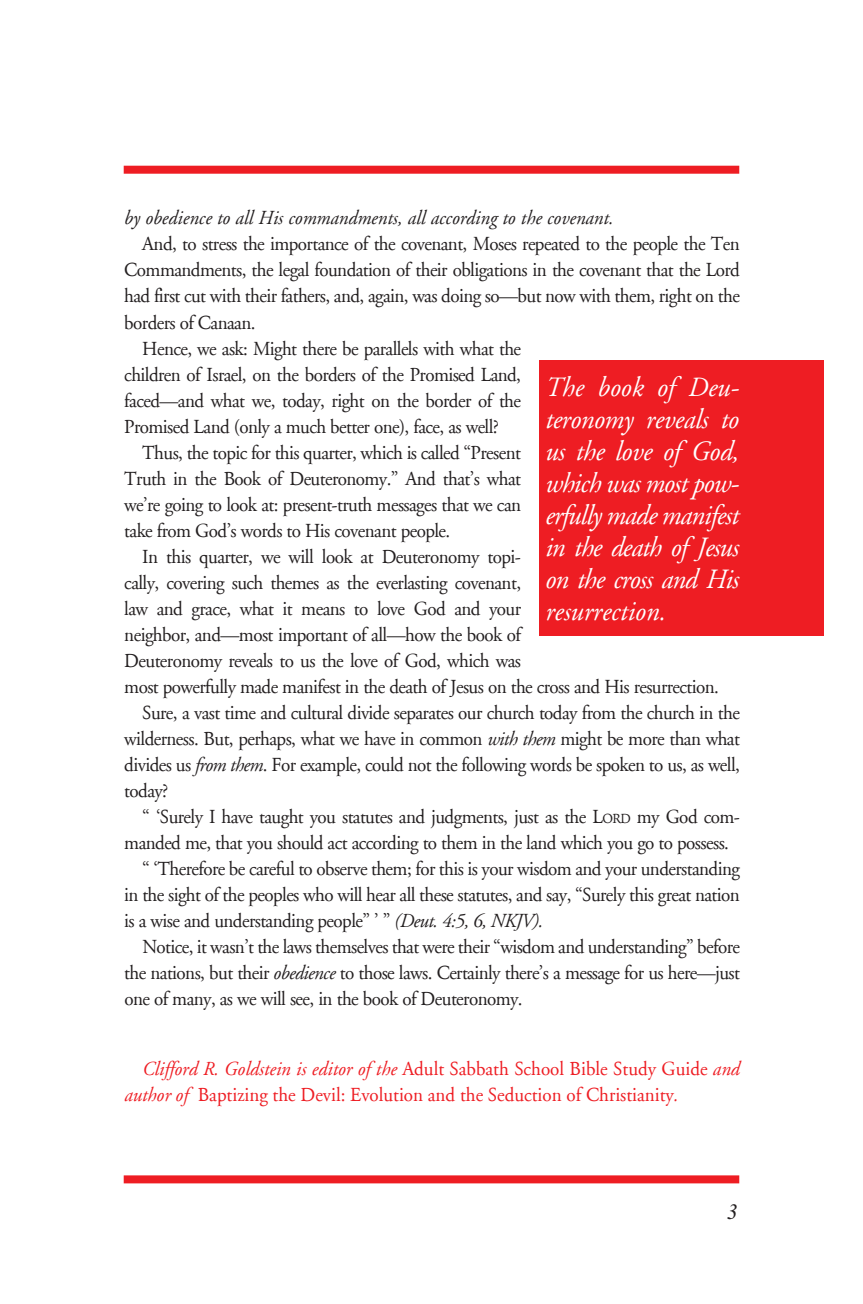
<style>
.page{position:relative;width:863px;height:1304px;background:#fff}
.page>*{position:absolute;margin:0;border:0;box-sizing:border-box;transform-origin:0 0}
.Intro_Pullout{font:italic 28px/32px "Adobe Garamond";letter-spacing:-.03em;color:#fff;text-align:justify;scale:.95 1}
.t1{font:italic 22px "Times New Roman PS Std";color:#231f20}
.t2{font:20px "Adobe Garamond";letter-spacing:-.03em;color:#231f20;scale:.95 1}
.t3{font:20px/26px "Adobe Garamond";color:#ee1d23;scale:.95 1}
.t4{font:italic 20px "Adobe Garamond";color:#231f20;scale:.95 1}
.s1{font-style:italic}
.s2{font-style:inherit}
.s3{font-size:14px}
</style>
<div class="page">
<div style="left:124px;top:166px;width:615px;height:8px;background:#ee1d23"></div>
<div style="left:124px;top:1175px;width:615px;height:8px;background:#ee1d23"></div>
<div style="left:539px;top:361px;width:284px;height:275px;background:#ee1d23"></div>
<p class="t4" style="left:124px;top:207px;width:516px">by obedience to all His commandments, all according to the covenant.</p>
<p class="t2" style="left:142px;top:233px;width:630px">And, to stress the importance of the covenant, Moses repeated to the people the Ten</p>
<p class="t2" style="left:124px;top:259px;width:649px">Commandments, the legal foundation of their obligations in the covenant that the Lord</p>
<p class="t2" style="left:124px;top:285px;width:649px">had first cut with their fathers, and, again, was doing so—but now with them, right on the</p>
<p class="t2" style="left:124px;top:311px;width:140px">borders of Canaan.</p>
<p class="t2" style="left:142px;top:337px;width:400px">Hence, we ask: Might there be parallels with what the</p>
<p class="t2" style="left:124px;top:363px;width:419px">children of Israel, on the borders of the Promised Land,</p>
<p class="t2" style="left:124px;top:389px;width:419px">faced—and what we, today, right on the border of the</p>
<p class="t2" style="left:124px;top:415px;width:396px">Promised Land (only a much better one), face, as well?</p>
<p class="t2" style="left:142px;top:441px;width:400px">Thus, the topic for this quarter, which is called “Present</p>
<p class="t2" style="left:124px;top:467px;width:419px">Truth in the Book of Deuteronomy.” And that’s what</p>
<p class="t2" style="left:124px;top:493px;width:419px">we’re going to look at: present-truth messages that we can</p>
<p class="t2" style="left:124px;top:519px;width:344px">take from God’s words to His covenant people.</p>
<p class="t2" style="left:142px;top:545px;width:399px">In this quarter, we will look at Deuteronomy topi-</p>
<p class="t2" style="left:124px;top:571px;width:419px">cally, covering such themes as the everlasting covenant,</p>
<p class="t2" style="left:124px;top:597px;width:419px">law and grace, what it means to love God and your</p>
<p class="t2" style="left:124px;top:623px;width:419px">neighbor, and—most important of all—how the book of</p>
<p class="t2" style="left:124px;top:649px;width:419px">Deuteronomy reveals to us the love of God, which was</p>
<p class="t2" style="left:124px;top:675px;width:627px">most powerfully made manifest in the death of Jesus on the cross and His resurrection.</p>
<p class="t2" style="left:142px;top:701px;width:630px">Sure, a vast time and cultural divide separates our church today from the church in the</p>
<p class="t2" style="left:124px;top:727px;width:649px">wilderness. But, perhaps, what we have in common <span class="s1">with them</span> might be more than what</p>
<p class="t2" style="left:124px;top:753px;width:649px">divides us <span class="s1">from them</span>. For example, could not the following words be spoken to us, as well,</p>
<p class="t2" style="left:124px;top:779px;width:48px">today?</p>
<p class="t2" style="left:142px;top:805px;width:630px">“ ‘Surely I have taught you statutes and judgments, just as the <span class="s2">L</span><span class="s3">ord</span> my God com-</p>
<p class="t2" style="left:124px;top:831px;width:637px">manded me, that you should act according to them in the land which you go to possess.</p>
<p class="t2" style="left:142px;top:857px;width:630px">“ ‘Therefore be careful to observe them; for this is your wisdom and your understanding</p>
<p class="t2" style="left:124px;top:883px;width:649px">in the sight of the peoples who will hear all these statutes, and say, “Surely this great nation</p>
<p class="t2" style="left:124px;top:909px;width:442px">is a wise and understanding people” ’ ” <span class="s1">(Deut. 4:5, 6, NKJV).</span></p>
<p class="t2" style="left:142px;top:935px;width:630px">Notice, it wasn’t the laws themselves that were their “wisdom and understanding” before</p>
<p class="t2" style="left:124px;top:961px;width:649px">the nations, but their <span class="s1">obedience</span> to those laws. Certainly there’s a message for us here—just</p>
<p class="t2" style="left:124px;top:987px;width:420px">one of many, as we will see, in the book of Deuteronomy.</p>
<p class="Intro_Pullout" style="left:545px;top:372px;width:205px">The book of Deu&shy;teronomy reveals to us the love of God, which was most pow&shy;erfully made manifest in the death of Jesus on the cross and His resurrection.</p>
<p class="t3" style="left:124px;top:1055px;width:649px;text-indent:18px"><span class="s1">Clifford R. Goldstein is editor of the</span> Adult Sabbath School Bible Study Guide <span class="s1">and author of</span> Baptizing the Devil: Evolution and the Seduction of Christianity<span class="s1">.</span></p>
<p class="t1" style="left:726px;top:1199px;width:12px">3</p>
</div>
